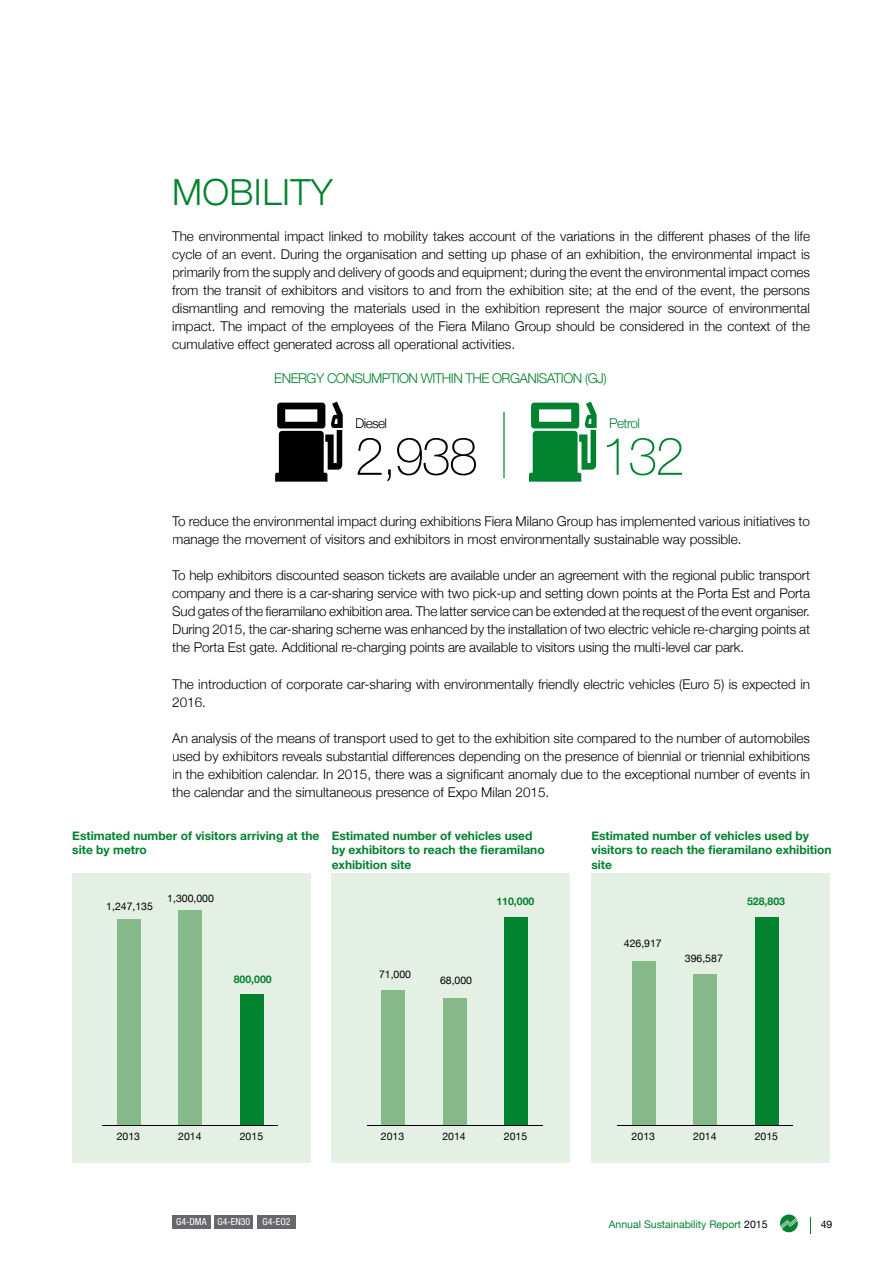
<style>
.page{position:relative;width:893px;height:1263px;background:#fff}
.page>*{position:absolute;margin:0;border:0;box-sizing:border-box;transform-origin:0 0}
.t1{font:100 52.5px "Helvetica Neue LT Std";color:#000}
.t2{font:100 52.5px "Helvetica Neue LT Std";color:#00822e}
.t3{font:300 36px "Helvetica Neue";letter-spacing:.01em;color:#00822e}
.t4{font:300 13.5px/18px "Helvetica Neue";color:#000;text-align:justify}
.t5{font:300 13.5px "Helvetica Neue";letter-spacing:-.04em;color:#00822e}
.t6{font:700 12px/14.4px "Helvetica Neue";color:#00822e}
.t7{font:10.5px "Helvetica Neue";color:#000}
.t8{font:10.5px "Helvetica Neue";color:#00822e}
.t9{font:700 10.5px "Helvetica Neue";color:#00822e}
.t10{font:condensed 9.75px "Helvetica Neue LT Std";color:#fff}
.s1{color:#000}
</style>
<div class="page">
<svg style="left:810px;top:1217px;width:1px;height:16px"></svg>
<svg style="left:780px;top:1214px;width:18px;height:18px"></svg>
<hr style="left:503px;top:412px;width:2px;height:65px;background:#6cad76">
<div style="left:72px;top:873px;width:238px;height:289px;background:#e5f0e5"></div>
<div style="left:117px;top:919px;width:23px;height:206px;background:#86ba8b"></div>
<div style="left:179px;top:910px;width:23px;height:215px;background:#86ba8b"></div>
<div style="left:240px;top:994px;width:23px;height:131px;background:#00822e"></div>
<hr style="left:103px;top:1125px;width:175px;height:1px;background:#000">
<div style="left:332px;top:873px;width:238px;height:289px;background:#e5f0e5"></div>
<div style="left:382px;top:989px;width:23px;height:136px;background:#86ba8b"></div>
<div style="left:443px;top:997px;width:23px;height:128px;background:#86ba8b"></div>
<div style="left:505px;top:917px;width:23px;height:208px;background:#00822e"></div>
<hr style="left:367px;top:1125px;width:175px;height:1px;background:#000">
<div style="left:591px;top:873px;width:238px;height:289px;background:#e5f0e5"></div>
<div style="left:632px;top:961px;width:23px;height:164px;background:#86ba8b"></div>
<div style="left:694px;top:974px;width:23px;height:151px;background:#86ba8b"></div>
<div style="left:755px;top:917px;width:23px;height:208px;background:#00822e"></div>
<hr style="left:617px;top:1125px;width:176px;height:1px;background:#000">
<div style="left:172px;top:1215px;width:38px;height:13px;background:#68676c"></div>
<div style="left:257px;top:1215px;width:39px;height:13px;background:#68676c"></div>
<div style="left:215px;top:1215px;width:38px;height:13px;background:#68676c"></div>
<svg style="left:275px;top:402px;width:68px;height:80px"></svg>
<svg style="left:529px;top:402px;width:68px;height:80px"></svg>
<h2 class="t3" style="left:172px;top:163px;width:162px">MOBILITY</h2>
<p class="t4" style="left:172px;top:226px;width:639px">The environmental impact linked to mobility takes account of the variations in the different phases of the life cycle of an event. During the organisation and setting up phase of an exhibition, the environmental impact is primarily from the supply and delivery of goods and equipment; during the event the environmental impact comes from the transit of exhibitors and visitors to and from the exhibition site; at the end of the event, the persons dismantling and removing the materials used in the exhibition represent the major source of environmental impact. The impact of the employees of the Fiera Milano Group should be considered in the context of the cumulative effect generated across all operational activities.</p>
<p class="t5" style="left:274px;top:367px;width:334px">ENERGY CONSUMPTION WITHIN THE ORGANISATION (GJ)</p>
<p class="t4" style="left:355px;top:414px;width:34px">Diesel</p>
<p class="t5" style="left:609px;top:412px;width:32px">Petrol</p>
<h1 class="t1" style="left:355px;top:426px;width:124px">2,938</h1>
<h1 class="t2" style="left:601px;top:426px;width:85px">132</h1>
<p class="t4" style="left:172px;top:512px;width:639px">To reduce the environmental impact during exhibitions Fiera Milano Group has implemented various initiatives to manage the movement of visitors and exhibitors in most environmentally sustainable way possible.</p>
<p class="t4" style="left:172px;top:566px;width:639px">To help exhibitors discounted season tickets are available under an agreement with the regional public transport company and there is a car-sharing service with two pick-up and setting down points at the Porta Est and Porta Sud gates of the fieramilano exhibition area. The latter service can be extended at the request of the event organiser.<br>During 2015, the car-sharing scheme was enhanced by the installation of two electric vehicle re-charging points at the Porta Est gate. Additional re-charging points are available to visitors using the multi-level car park.</p>
<p class="t4" style="left:172px;top:674px;width:639px">The introduction of corporate car-sharing with environmentally friendly electric vehicles (Euro 5) is expected in<br>2016.</p>
<p class="t4" style="left:172px;top:728px;width:639px">An analysis of the means of transport used to get to the exhibition site compared to the number of automobiles used by exhibitors reveals substantial differences depending on the presence of biennial or triennial exhibitions in the exhibition calendar. In 2015, there was a significant anomaly due to the exceptional number of events in the calendar and the simultaneous presence of Expo Milan 2015.</p>
<p class="t6" style="left:72px;top:829px;width:249px">Estimated number of visitors arriving at the site by metro</p>
<p class="t6" style="left:332px;top:829px;width:215px">Estimated number of vehicles used by exhibitors to reach the fieramilano exhibition site</p>
<p class="t6" style="left:591px;top:829px;width:242px">Estimated number of vehicles used by visitors to reach the fieramilano exhibition site</p>
<p class="t7" style="left:106px;top:899px;width:48px">1,247,135</p>
<p class="t7" style="left:167px;top:890px;width:48px">1,300,000</p>
<p class="t9" style="left:496px;top:893px;width:39px">110,000</p>
<p class="t9" style="left:747px;top:893px;width:39px">528,803</p>
<p class="t7" style="left:624px;top:936px;width:39px">426,917</p>
<p class="t7" style="left:685px;top:950px;width:39px">396,587</p>
<p class="t9" style="left:234px;top:971px;width:39px">800,000</p>
<p class="t7" style="left:379px;top:967px;width:34px">71,000</p>
<p class="t7" style="left:440px;top:972px;width:34px">68,000</p>
<p class="t7" style="left:117px;top:1129px;width:25px">2013</p>
<p class="t7" style="left:178px;top:1129px;width:25px">2014</p>
<p class="t7" style="left:240px;top:1129px;width:25px">2015</p>
<p class="t10" style="left:176px;top:1216px;width:76px">G4-DMA G4-EN30</p>
<p class="t10" style="left:262px;top:1216px;width:29px">G4-EO2</p>
<p class="t7" style="left:381px;top:1129px;width:25px">2013</p>
<p class="t7" style="left:442px;top:1129px;width:25px">2014</p>
<p class="t7" style="left:504px;top:1129px;width:25px">2015</p>
<p class="t7" style="left:632px;top:1129px;width:25px">2013</p>
<p class="t7" style="left:693px;top:1129px;width:25px">2014</p>
<p class="t7" style="left:755px;top:1129px;width:25px">2015</p>
<p class="t8" style="left:609px;top:1217px;width:160px">Annual Sustainability Report <span class="s1">2015</span></p>
<p class="t7" style="left:821px;top:1217px;width:13px">49</p>
</div>
